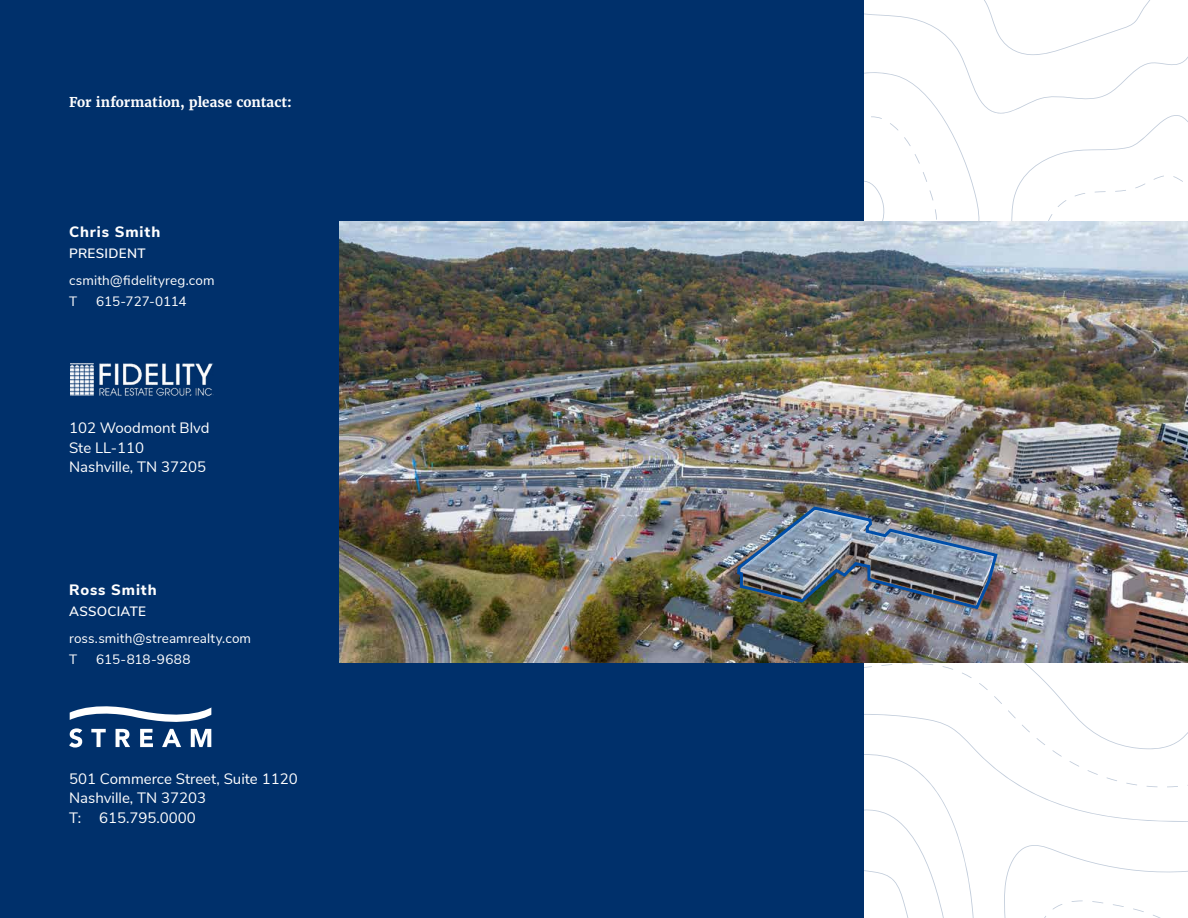
<style>
.page{position:relative;width:1188px;height:918px;background:#fff}
.page>*{position:absolute;margin:0;border:0;box-sizing:border-box;transform-origin:0 0}
.t1{font:15px/19.5px "Nunito Sans";color:#fff}
.t2{font:800 15px "Nunito Sans";letter-spacing:.06em;color:#fff}
.t3{font:13.5px/21px "Nunito Sans";letter-spacing:.01em;color:#fff}
.t4{font:700 13.5px "Merriweather";color:#fff}
.t5{font:600 13.5px "Nunito Sans";letter-spacing:.02em;color:#fff}
.t6{font:13.5px "Nunito Sans";letter-spacing:-.015em;color:#fff}
</style>
<div class="page">
<div style="left:0;top:0;width:864px;height:918px;background:#00306b"></div>
<svg style="left:69px;top:706px;width:142px;height:42px"></svg>
<img style="left:71px;top:364px;width:143px;height:32px">
<img style="left:339px;top:221px;width:396px;height:441px">
<img style="left:735px;top:0;width:453px;height:918px">
<p class="t4" style="left:69px;top:94px;width:224px">For information, please contact:</p>
<p class="t2" style="left:69px;top:220px;width:93px">Chris Smith</p>
<p class="t5" style="left:69px;top:243px;width:78px">PRESIDENT</p>
<p class="t3" style="left:69px;top:269px;width:147px">csmith@fidelityreg.com<br>T</p>
<p class="t6" style="left:96px;top:292px;width:92px">615-727-0114</p>
<p class="t1" style="left:69px;top:417px;width:142px">102 Woodmont Blvd<br>Ste LL-110<br>Nashville, TN 37205</p>
<p class="t2" style="left:69px;top:578px;width:89px">Ross Smith</p>
<p class="t5" style="left:69px;top:601px;width:79px">ASSOCIATE</p>
<p class="t3" style="left:69px;top:627px;width:184px">ross.smith@streamrealty.com<br>T</p>
<p class="t3" style="left:96px;top:648px;width:96px">615-818-9688</p>
<p class="t1" style="left:69px;top:768px;width:230px">501 Commerce Street, Suite 1120<br>Nashville, TN 37203<br>T: 615.795.0000</p>
</div>
